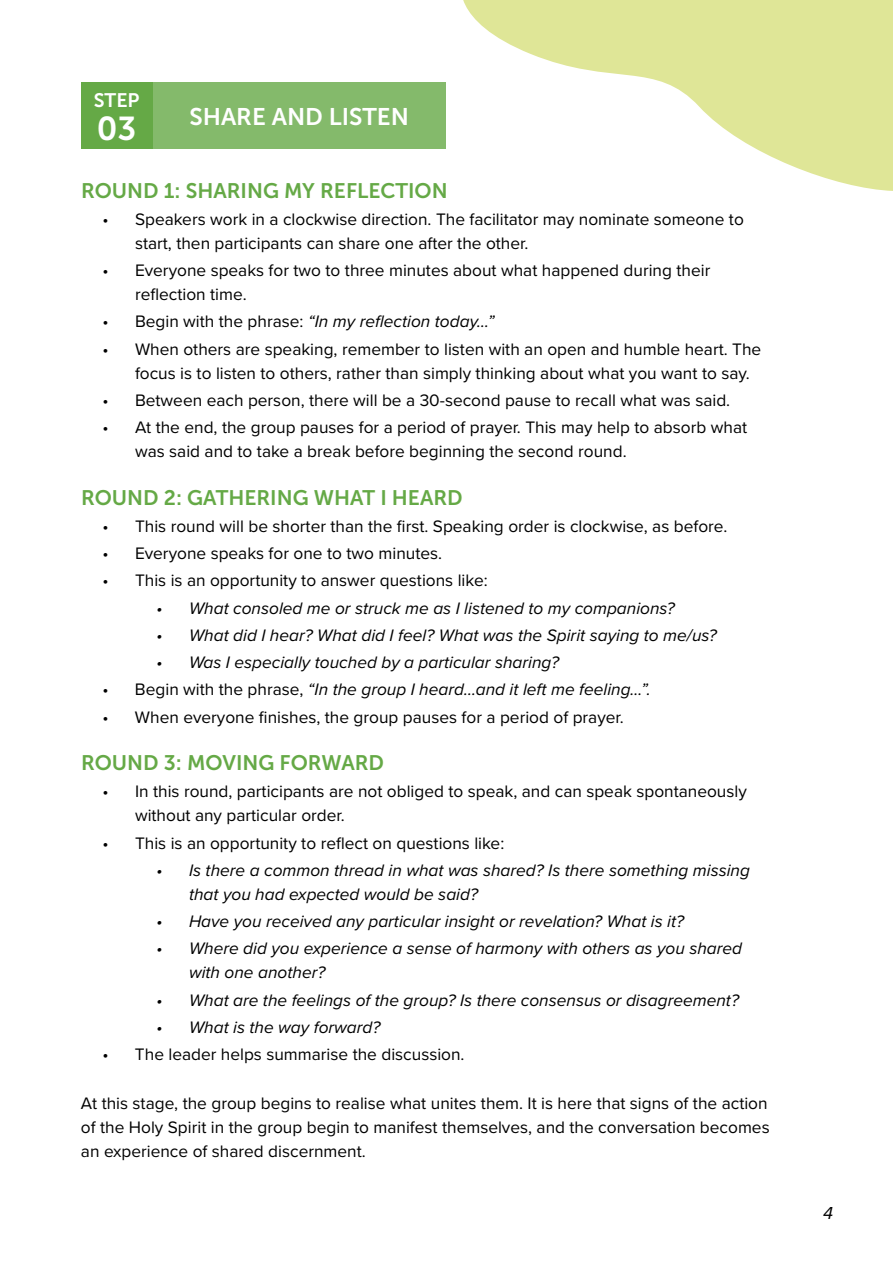
<style>
.page{position:relative;width:893px;height:1263px;background:#fff}
.page>*{position:absolute;margin:0;border:0;box-sizing:border-box;transform-origin:0 0}
.t1{font:33px "Museo Sans 700";color:#fff}
.t2{font:24px "Museo Sans 700";color:#fff}
.t3{font:21px "Museo Sans 700";color:#65a946}
.t4{font:19.5px "Museo Sans 700";color:#fff}
.t5{font:italic 18px "Proxima Nova";color:#000}
.t6{font:17.25px/24px "Proxima Nova";color:#000}
.t7{font:italic 17.25px/24px "Proxima Nova";color:#000}
.s1{font-style:normal}
</style>
<div class="page">
<div style="left:152px;top:83px;width:294px;height:66px;background:#84ba6b"></div>
<div style="left:81px;top:83px;width:71px;height:66px;background:#65a946"></div>
<svg style="left:463px;top:0;width:430px;height:191px;fill:#dfe697"></svg>
<p class="t4" style="left:94px;top:89px;width:47px">STEP</p>
<h1 class="t1" style="left:97px;top:110px;width:41px">03</h1>
<h2 class="t2" style="left:189px;top:103px;width:221px">SHARE AND LISTEN</h2>
<p class="t3" style="left:81px;top:179px;width:368px">ROUND 1: SHARING MY REFLECTION</p>
<p class="t6" style="left:135px;top:206px;width:610px;text-indent:-32px">• Speakers work in a clockwise direction. The facilitator may nominate someone to start, then participants can share one after the other.</p>
<p class="t6" style="left:135px;top:258px;width:577px;text-indent:-32px">• Everyone speaks for two to three minutes about what happened during their reflection time.</p>
<p class="t7" style="left:103px;top:309px;width:393px"><span class="s1">• Begin with the phrase:</span> “In my reflection today…”</p>
<p class="t6" style="left:135px;top:336px;width:628px;text-indent:-32px">• When others are speaking, remember to listen with an open and humble heart. The focus is to listen to others, rather than simply thinking about what you want to say.</p>
<p class="t6" style="left:103px;top:387px;width:629px">• Between each person, there will be a 30-second pause to recall what was said.</p>
<p class="t6" style="left:135px;top:415px;width:614px;text-indent:-32px">• At the end, the group pauses for a period of prayer. This may help to absorb what was said and to take a break before beginning the second round.</p>
<p class="t3" style="left:81px;top:486px;width:383px">ROUND 2: GATHERING WHAT I HEARD</p>
<p class="t6" style="left:103px;top:513px;width:626px">• This round will be shorter than the first. Speaking order is clockwise, as before.</p>
<p class="t6" style="left:103px;top:541px;width:341px">• Everyone speaks for one to two minutes.</p>
<p class="t6" style="left:103px;top:568px;width:387px">• This is an opportunity to answer questions like:</p>
<p class="t7" style="left:157px;top:595px;width:520px">• What consoled me or struck me as I listened to my companions?</p>
<p class="t7" style="left:157px;top:622px;width:562px">• What did I hear? What did I feel? What was the Spirit saying to me/us?</p>
<p class="t7" style="left:157px;top:650px;width:404px">• Was I especially touched by a particular sharing?</p>
<p class="t7" style="left:103px;top:677px;width:549px"><span class="s1">• Begin with the phrase,</span> “In the group I heard...and it left me feeling…”.</p>
<p class="t6" style="left:103px;top:704px;width:523px">• When everyone finishes, the group pauses for a period of prayer.</p>
<p class="t3" style="left:81px;top:751px;width:305px">ROUND 3: MOVING FORWARD</p>
<p class="t6" style="left:135px;top:779px;width:613px;text-indent:-32px">• In this round, participants are not obliged to speak, and can speak spontaneously without any particular order.</p>
<p class="t6" style="left:103px;top:830px;width:403px">• This is an opportunity to reflect on questions like:</p>
<p class="t7" style="left:189px;top:857px;width:563px;text-indent:-32px">• Is there a common thread in what was shared? Is there something missing that you had expected would be said?</p>
<p class="t7" style="left:157px;top:908px;width:529px">• Have you received any particular insight or revelation? What is it?</p>
<p class="t7" style="left:189px;top:936px;width:555px;text-indent:-32px">• Where did you experience a sense of harmony with others as you shared with one another?</p>
<p class="t7" style="left:157px;top:987px;width:584px">• What are the feelings of the group? Is there consensus or disagreement?</p>
<p class="t7" style="left:157px;top:1014px;width:225px">• What is the way forward?</p>
<p class="t6" style="left:103px;top:1041px;width:363px">• The leader helps summarise the discussion.</p>
<p class="t6" style="left:81px;top:1090px;width:690px;text-align:justify">At this stage, the group begins to realise what unites them. It is here that signs of the action of the Holy Spirit in the group begin to manifest themselves, and the conversation becomes an experience of shared discernment.</p>
<p class="t5" style="left:823px;top:1200px;width:12px">4</p>
</div>
